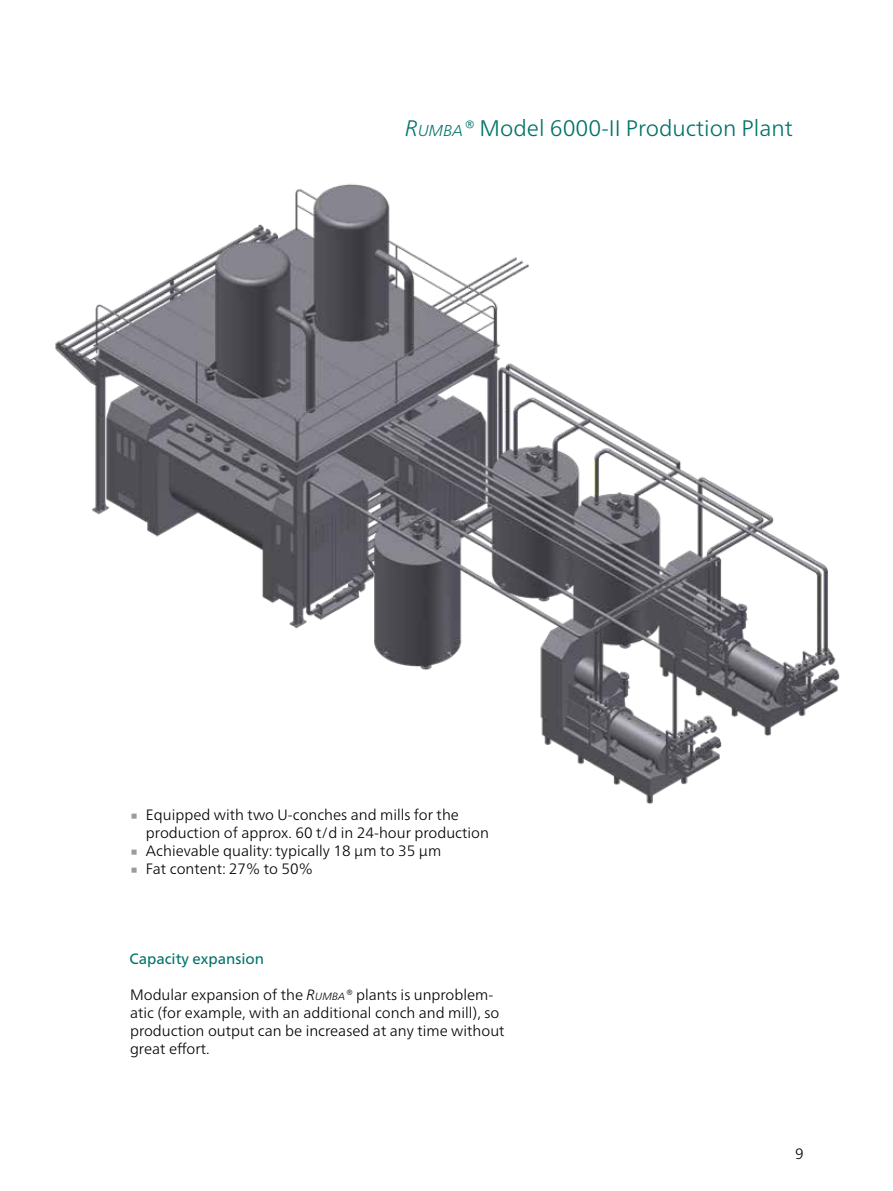
<style>
.page{position:relative;width:893px;height:1191px;background:#fff}
.page>*{position:absolute;margin:0;border:0;box-sizing:border-box;transform-origin:0 0}
.t1{font:45px "Frutiger Neue LTW1 G";color:#9c9c9d}
.t2{font:300 22.5px "Frutiger Neue LTW1 G";color:#007268}
.t3{font:300 15px/18px "Frutiger Neue LTW1 G";color:#000}
.t4{font:15px "Frutiger Neue LTW1 G";color:#007268}
.s1{font-style:italic}
.s2{font-style:italic;font-size:15.75px}
.s3{font-style:italic;font-size:10.5px}
</style>
<div class="page">
<img style="left:55px;top:184px;width:785px;height:621px">
<h2 class="t2" style="left:405px;top:114px;width:389px"><span class="s1">R</span><span class="s2">UMBA</span><span class="s1">®</span> Model 6000-II Production Plant</h2>
<h1 class="t1" style="left:129px;top:785px;width:12px">∙</h1>
<p class="t3" style="left:146px;top:805px;width:344px">Equipped with two U-conches and mills for the production of approx. 60 t/d in 24-hour production</p>
<h1 class="t1" style="left:129px;top:821px;width:12px">∙</h1>
<p class="t3" style="left:146px;top:841px;width:297px">Achievable quality: typically 18 µm to 35 µm</p>
<h1 class="t1" style="left:129px;top:839px;width:12px">∙</h1>
<p class="t3" style="left:146px;top:859px;width:168px">Fat content: 27% to 50%</p>
<p class="t4" style="left:129px;top:950px;width:136px">Capacity expansion</p>
<p class="t3" style="left:130px;top:985px;width:376px">Modular expansion of the <span class="s1">R</span><span class="s3">UMBA</span><span class="s1">®</span> plants is unproblem&shy;atic (for example, with an additional conch and mill), so production output can be increased at any time without great effort.</p>
<p class="t3" style="left:795px;top:1144px;width:10px">9</p>
</div>
